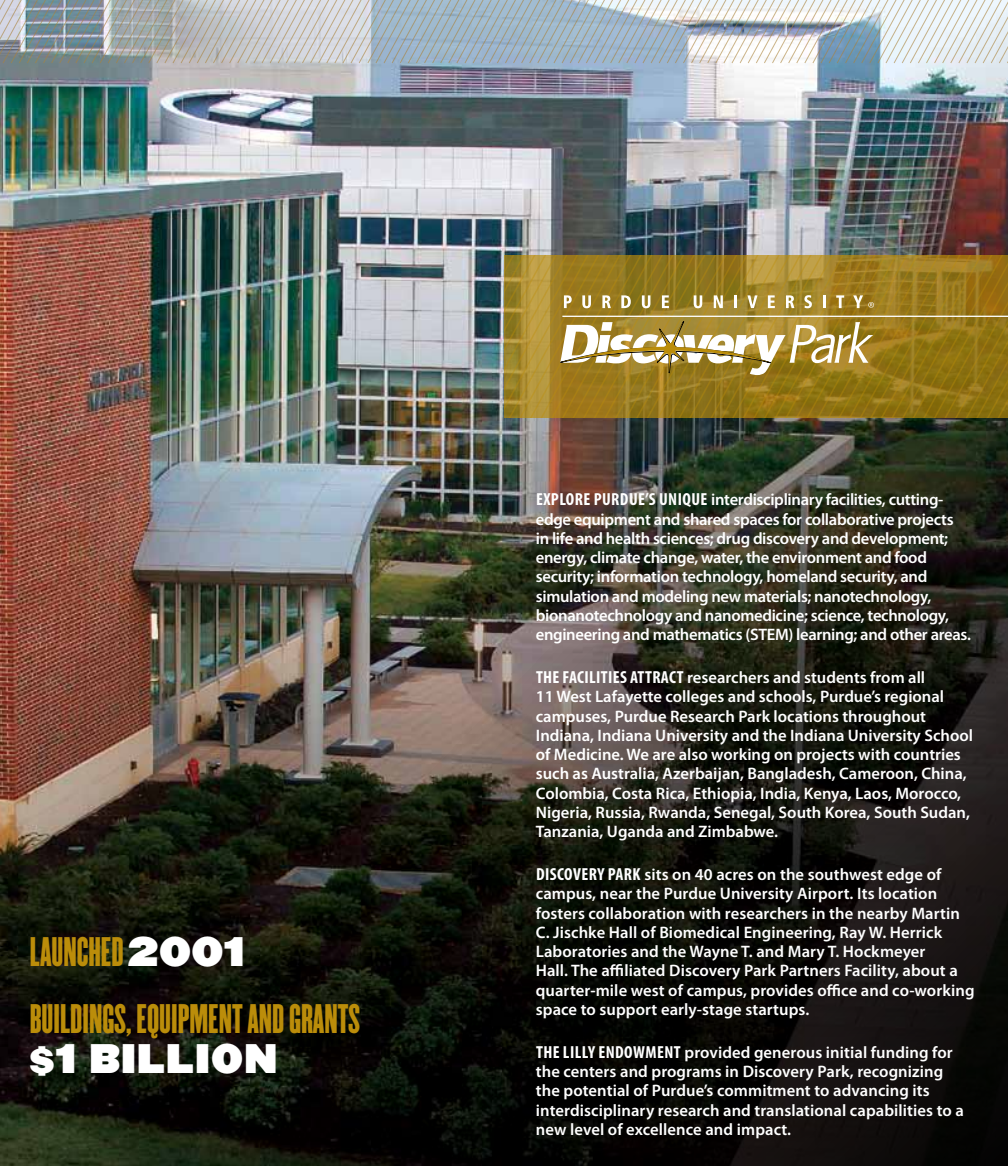
<style>
.page{position:relative;width:1008px;height:1166px;background:#fff}
.page>*{position:absolute;margin:0;border:0;box-sizing:border-box;transform-origin:0 0}
.t1{font:36.05px/67.2px "Champion HTF Featherweight";color:#bb8d0a}
.t2{font:36.05px "Champion HTF Heavyweight";letter-spacing:.04em;color:#fff}
.t3{font:600 16.62px/19.2px "Myriad Pro";color:#fff}
.t4{font:600 16.62px/19.2px "Myriad Pro";letter-spacing:-.02em;color:#fff}
.s1{font-family:"Champion HTF Heavyweight";color:#fff}
.s2{font-size:30.1px}
.s3{font-weight:700;font-stretch:condensed;font-size:17.5px}
</style>
<div class="page">
<img style="left:0;top:0;width:1008px;height:1166px">
<svg style="left:504px;top:255px;width:504px;height:163px;background:#a28631"></svg>
<hr style="left:562px;top:316px;width:446px;height:1px;background:#fff">
<h1 class="t1" style="left:30px;top:920px;width:332px">LAUNCHED <span class="s1">2001<br></span>BUILDINGS, EQUIPMENT AND GRANTS</h1>
<h1 class="t2" style="left:30px;top:1034px;width:249px"><span class="s2">$</span>1 BILLION</h1>
<p class="t4" style="left:536px;top:490px;width:437px"><span class="s3">EXPLORE PURDUE’S UNIQUE</span> interdisciplinary facilities, cutting&shy;edge equipment and shared spaces for collaborative projects in life and health sciences; drug discovery and development; energy, climate change, water, the environment and food security; information technology, homeland security, and simulation and modeling new materials; nanotechnology, bionanotechnology and nanomedicine; science, technology, engineering and mathematics (STEM) learning; and other areas.</p>
<p class="t3" style="left:536px;top:667px;width:439px"><span class="s3">THE FACILITIES ATTRACT</span> researchers and students from all<br>11 West Lafayette colleges and schools, Purdue’s regional campuses, Purdue Research Park locations throughout Indiana, Indiana University and the Indiana University School of Medicine. We are also working on projects with countries such as Australia, Azerbaijan, Bangladesh, Cameroon, China, Colombia, Costa Rica, Ethiopia, India, Kenya, Laos, Morocco, Nigeria, Russia, Rwanda, Senegal, South Korea, South Sudan, Tanzania, Uganda and Zimbabwe.</p>
<p class="t3" style="left:536px;top:864px;width:440px"><span class="s3">DISCOVERY PARK</span> sits on 40 acres on the southwest edge of campus, near the Purdue University Airport. Its location fosters collaboration with researchers in the nearby Martin C. Jischke Hall of Biomedical Engineering, Ray W. Herrick Laboratories and the Wayne T. and Mary T. Hockmeyer<br>Hall. The affiliated Discovery Park Partners Facility, about a quarter-mile west of campus, provides office and co-working space to support early-stage startups.</p>
<p class="t3" style="left:536px;top:1042px;width:430px"><span class="s3">THE LILLY ENDOWMENT</span> provided generous initial funding for the centers and programs in Discovery Park, recognizing the potential of Purdue’s commitment to advancing its interdisciplinary research and translational capabilities to a new level of excellence and impact.</p>
</div>
